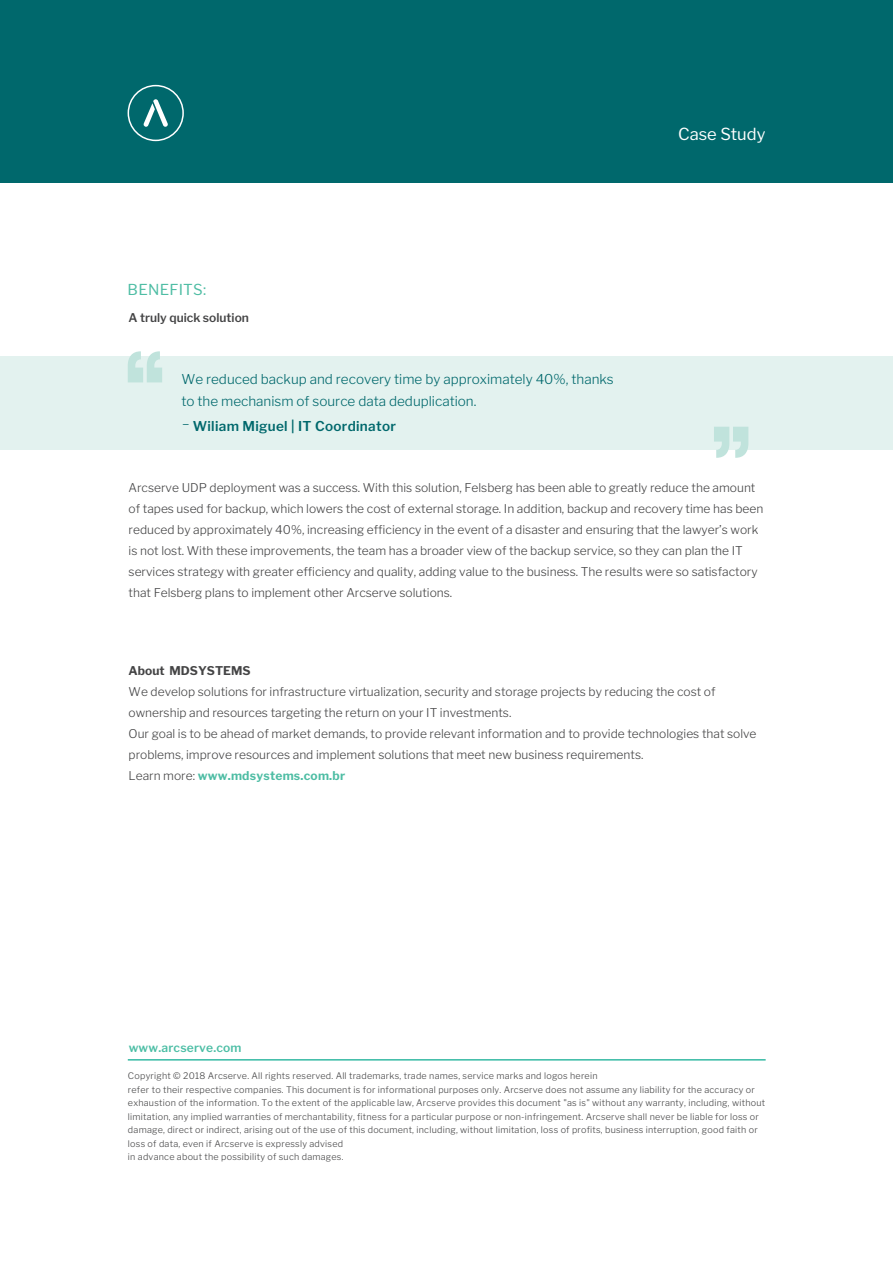
<style>
.page{position:relative;width:893px;height:1263px;background:#fff}
.page>*{position:absolute;margin:0;border:0;box-sizing:border-box;transform-origin:0 0}
.t1{font:16.5px "Libre Franklin";color:#fff}
.t2{font:15px "Libre Franklin";letter-spacing:.02em;color:#4ebda4}
.t3{font:300 13.5px/21px "Libre Franklin";color:#00686c}
.t4{font:600 13.5px "Libre Franklin";letter-spacing:.025em;color:#00686c}
.t5{font:300 12px/21px "Libre Franklin";color:#444445}
.t6{font:600 12px "Libre Franklin";color:#444445}
.t7{font:600 12px "Libre Franklin";letter-spacing:.015em;color:#4cbea5}
.t8{font:700 12px "Libre Franklin";color:#444445}
.t9{font:300 9px/13.5px "Libre Franklin";letter-spacing:.025em;color:#444445}
.s1{font-weight:700;color:#4ebda4}
</style>
<div class="page">
<div style="left:0;top:0;width:893px;height:182px;background:#00686c"></div>
<svg style="left:144px;top:99px;width:24px;height:28px"></svg>
<div style="left:128px;top:85px;width:56px;height:56px;border:2px solid #fff;border-radius:50%"></div>
<div style="left:0;top:356px;width:893px;height:93px;background:#e3f2ef"></div>
<svg style="left:128px;top:351px;width:34px;height:31px"></svg>
<svg style="left:714px;top:427px;width:34px;height:31px"></svg>
<hr style="left:128px;top:1059px;width:638px;height:1px;background:#36baa4">
<p class="t2" style="left:128px;top:281px;width:80px">BENEFITS:</p>
<p class="t6" style="left:129px;top:311px;width:122px">A truly quick solution</p>
<p class="t3" style="left:181px;top:369px;width:434px">We reduced backup and recovery time by approximately 40%, thanks to the mechanism of source data deduplication.</p>
<p class="t4" style="left:182px;top:418px;width:215px"><sup>–</sup> Wiliam Miguel | IT Coordinator</p>
<h1 class="t1" style="left:678px;top:124px;width:89px">Case Study</h1>
<p class="t5" style="left:129px;top:477px;width:636px">Arcserve UDP deployment was a success. With this solution, Felsberg has been able to greatly reduce the amount of tapes used for backup, which lowers the cost of external storage. In addition, backup and recovery time has been reduced by approximately 40%, increasing efficiency in the event of a disaster and ensuring that the lawyer’s work is not lost. With these improvements, the team has a broader view of the backup service, so they can plan the IT services strategy with greater efficiency and quality, adding value to the business. The results were so satisfactory that Felsberg plans to implement other Arcserve solutions.</p>
<p class="t8" style="left:129px;top:664px;width:123px">About MDSYSTEMS</p>
<p class="t5" style="left:129px;top:681px;width:629px">We develop solutions for infrastructure virtualization, security and storage projects by reducing the cost of ownership and resources targeting the return on your IT investments.<br>Our goal is to be ahead of market demands, to provide relevant information and to provide technologies that solve problems, improve resources and implement solutions that meet new business requirements.<br>Learn more: <span class="s1">www.mdsystems.com.br</span></p>
<p class="t7" style="left:129px;top:1040px;width:114px">www.arcserve.com</p>
<p class="t9" style="left:128px;top:1069px;width:639px">Copyright © 2018 Arcserve. All rights reserved. All trademarks, trade names, service marks and logos herein<br>refer to their respective companies. This document is for informational purposes only. Arcserve does not assume any liability for the accuracy or exhaustion of the information. To the extent of the applicable law, Arcserve provides this document "as is" without any warranty, including, without limitation, any implied warranties of merchantability, fitness for a particular purpose or non-infringement. Arcserve shall never be liable for loss or damage, direct or indirect, arising out of the use of this document, including, without limitation, loss of profits, business interruption, good faith or loss of data, even if Arcserve is expressly advised<br>in advance about the possibility of such damages.</p>
</div>
